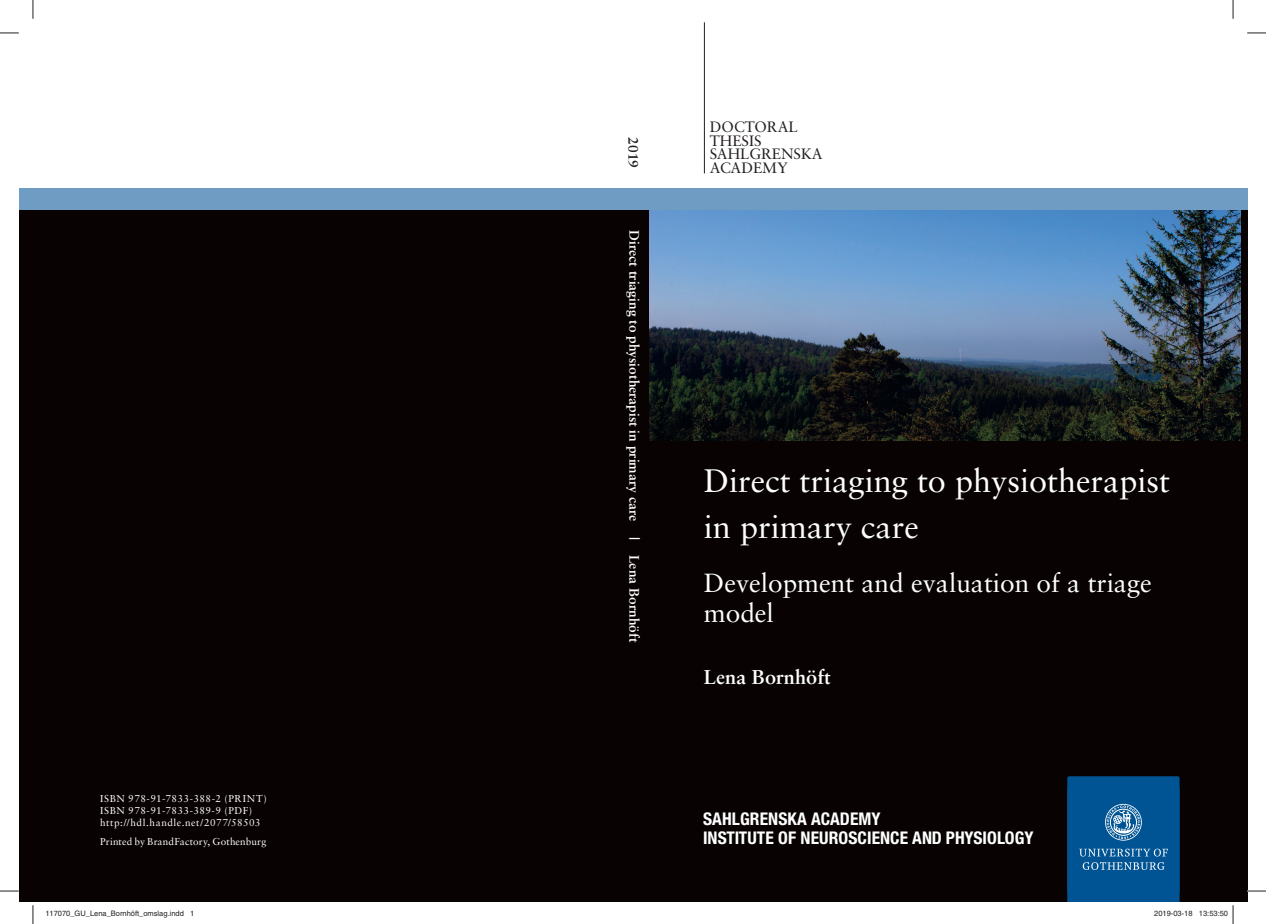
<style>
.page{position:relative;width:1266px;height:924px;background:#fff}
.page>*{position:absolute;margin:0;border:0;box-sizing:border-box;transform-origin:0 0}
.t1{font:32.5px/46.2px "Sabon LT Std";color:#fff}
.t2{font:26.25px/30px "Sabon LT Std";color:#fff}
.t3{font:700 20px "Sabon LT Std";color:#fff}
.t4{font:700 condensed 17.5px/18.8px "Helvetica Neue LT Std";letter-spacing:.005em;color:#fff}
.t5{font:15px/13.8px "Sabon LT Std";color:#231f20}
.t6{font:700 13.75px "Sabon LT Std";color:#fff}
.t7{font:700 13.75px "Sabon LT Std";color:#231f20}
.t8{font:10px/12px "Sabon LT Std";letter-spacing:.04em;color:#fff}
.t9{font:10px "Sabon LT Std";letter-spacing:.015em;color:#fff}
.t10{font:7.5px "Helvetica";color:#231f20}
</style>
<div class="page">
<div style="left:19px;top:199px;width:1228px;height:702px;background:#080302"></div>
<img style="left:649px;top:210px;width:591px;height:230px">
<div style="left:19px;top:188px;width:1228px;height:22px;background:#6f9cc2"></div>
<svg style="left:1067px;top:776px;width:112px;height:125px"></svg>
<hr style="left:704px;top:22px;width:1px;height:151px;background:#231f20">
<svg style="left:0;top:32px;width:19px;height:2px"></svg>
<svg style="left:1247px;top:32px;width:18px;height:2px"></svg>
<svg style="left:0;top:890px;width:19px;height:1px"></svg>
<svg style="left:1247px;top:890px;width:18px;height:1px"></svg>
<svg style="left:32px;top:0;width:2px;height:19px"></svg>
<svg style="left:32px;top:905px;width:2px;height:18px"></svg>
<svg style="left:1232px;top:0;width:1px;height:19px"></svg>
<svg style="left:1232px;top:905px;width:1px;height:18px"></svg>
<p class="t8" style="left:100px;top:792px;width:168px">ISBN 978-91-7833-388-2 (PRINT)<br>ISBN 978-91-7833-389-9 (PDF) http://hdl.handle.net/2077/58503</p>
<p class="t9" style="left:100px;top:835px;width:168px">Printed by BrandFactory, Gothenburg</p>
<h3 class="t7" style="left:642px;top:137px;width:32px;rotate:90deg">2019</h3>
<h3 class="t6" style="left:642px;top:230px;width:413px;rotate:90deg">Direct triaging to physiotherapist in primary care | Lena Bornhöft</h3>
<h3 class="t5" style="left:709px;top:119px;width:114px">DOCTORAL<br>THESIS<br>SAHLGRENSKA<br>ACADEMY</h3>
<h1 class="t1" style="left:703px;top:457px;width:467px">Direct triaging to physiotherapist in primary care</h1>
<h2 class="t2" style="left:703px;top:567px;width:449px">Development and evaluation of a triage model</h2>
<h3 class="t3" style="left:703px;top:664px;width:128px">Lena Bornhöft</h3>
<h3 class="t4" style="left:703px;top:808px;width:332px">SAHLGRENSKA ACADEMY<br>INSTITUTE OF NEUROSCIENCE AND PHYSIOLOGY</h3>
<p class="t10" style="left:45px;top:909px;width:150px">117070_GU_Lena_Bornhöft_omslag.indd 1</p>
<p class="t10" style="left:1154px;top:909px;width:75px">2019-03-18 13:53:50</p>
</div>
